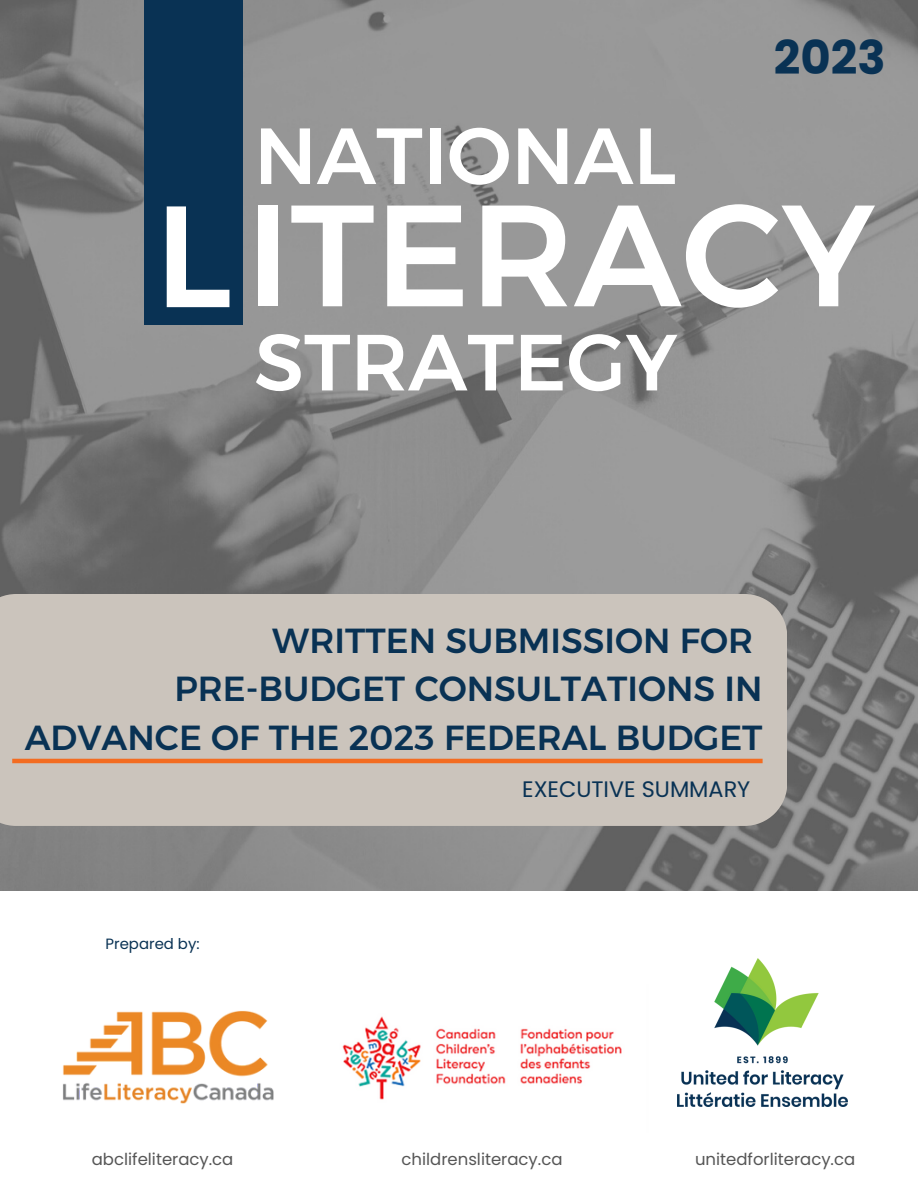
<style>
.page{position:relative;width:918px;height:1188px;background:#fff}
.page>*{position:absolute;margin:0;border:0;box-sizing:border-box;transform-origin:0 0}
.t1{font:143.85px "Kief Montaser Medium";color:#fff}
.t2{font:79.35px "Kief Montaser Medium";color:#fff}
.t3{font:700 46.65px "Poppins";color:#093254}
.t4{font:34.65px/48.3px "Kief Montaser Medium";color:#093254;text-align:right}
.t5{font:22.35px "Poppins";color:#093254}
.t6{font:16.5px "Poppins";color:#565656}
.t7{font:14.85px "Poppins";color:#093254}
</style>
<div class="page">
<img style="left:0;top:0;width:918px;height:890px">
<div style="left:144px;top:0;width:99px;height:325px;background:#093254"></div>
<img style="left:63px;top:1010px;width:211px;height:94px">
<img style="left:678px;top:959px;width:170px;height:147px">
<img style="left:342px;top:1016px;width:280px;height:84px">
<div style="left:0;top:594px;width:787px;height:232px;background:#cbc4bc"></div>
<hr style="left:12px;top:759px;width:751px;height:4px;background:#f36c21">
<h2 class="t2" style="left:254px;top:107px;width:424px">NATIONAL</h2>
<h3 class="t3" style="left:774px;top:25px;width:113px">2023</h3>
<h1 class="t1" style="left:154px;top:167px;width:722px">LITERACY</h1>
<h2 class="t2" style="left:254px;top:314px;width:425px">STRATEGY</h2>
<p class="t4" style="left:25px;top:617px;width:739px">WRITTEN SUBMISSION FOR<br>PRE-BUDGET CONSULTATIONS IN<br>ADVANCE OF THE 2023 FEDERAL BUDGET</p>
<p class="t7" style="left:106px;top:934px;width:95px">Prepared by:</p>
<p class="t5" style="left:522px;top:774px;width:230px">EXECUTIVE SUMMARY</p>
<p class="t6" style="left:92px;top:1148px;width:143px">abclifeliteracy.ca</p>
<p class="t6" style="left:402px;top:1148px;width:162px">childrensliteracy.ca</p>
<p class="t6" style="left:695px;top:1148px;width:162px">unitedforliteracy.ca</p>
</div>
